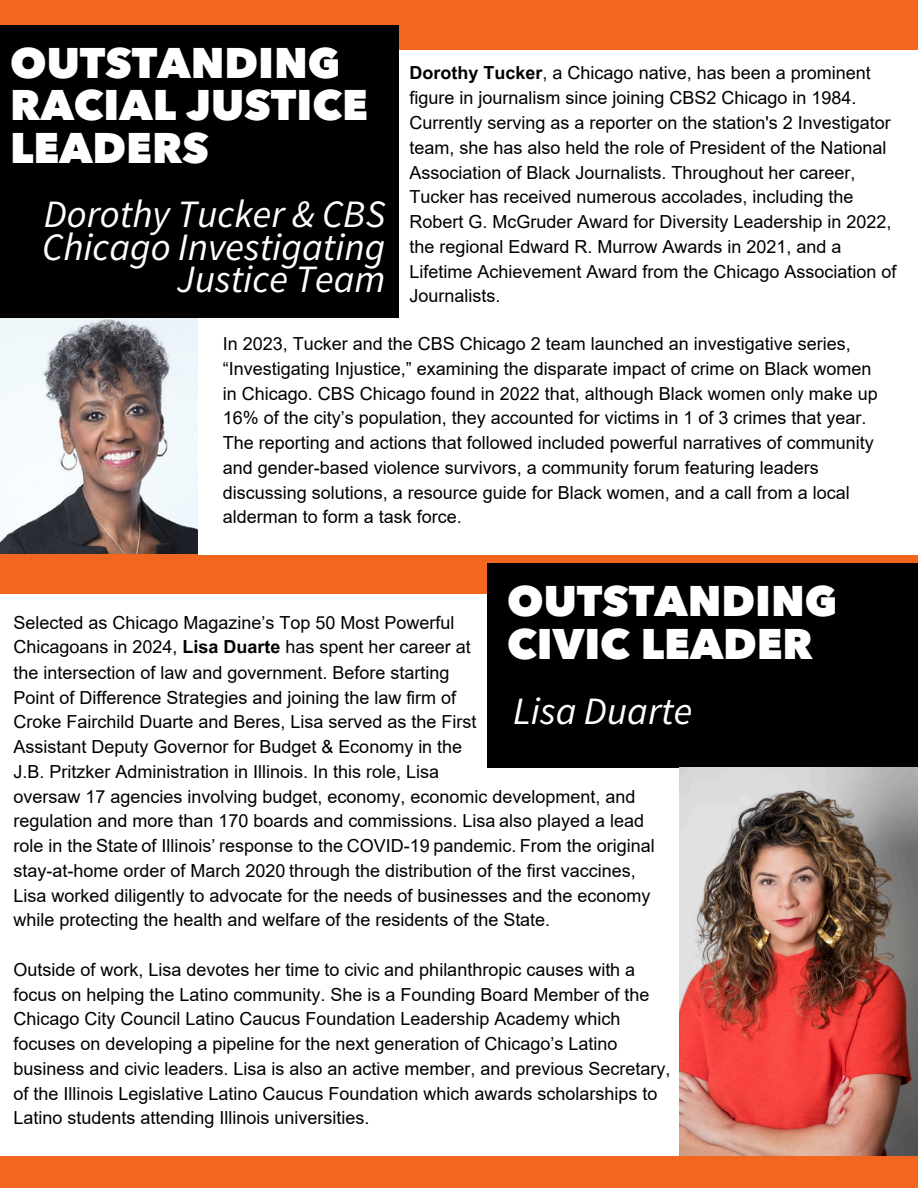
<style>
.page{position:relative;width:918px;height:1188px;background:#f26620}
.page>*{position:absolute;margin:0;border:0;box-sizing:border-box;transform-origin:0 0}
.t1{font:800 42.75px/42.8px "Avenir Next LT Pro";color:#fff}
.t2{font:italic 38.7px/32.7px "Source Sans Pro";color:#fff;text-align:right}
.t3{font:18px/24.8px "Arial";color:#000}
.t4{font:18px "Arial MT Pro";color:#000}
.s1{font-weight:700}
</style>
<div class="page">
<img style="left:0;top:318px;width:198px;height:236px">
<div style="left:198px;top:50px;width:720px;height:504px;background:#fff"></div>
<div style="left:0;top:25px;width:399px;height:293px;background:#000"></div>
<div style="left:0;top:594px;width:743px;height:561px;background:#fff"></div>
<div style="left:487px;top:563px;width:431px;height:204px;background:#000"></div>
<img style="left:680px;top:767px;width:238px;height:388px">
<p class="t1" style="left:10px;top:41px;width:359px">OUTSTANDING<br>RACIAL JUSTICE<br>LEADERS</p>
<p class="t2" style="left:42px;top:197px;width:345px">Dorothy Tucker &amp; CBS<br>Chicago Investigating<br>Justice Team</p>
<h1 class="t4" style="left:410px;top:66px;width:463px"><span class="s1">Dorothy Tucker</span>, a Chicago native, has been a prominent</h1>
<p class="t3" style="left:410px;top:86px;width:448px">figure in journalism since joining CBS2 Chicago in 1984.</p>
<p class="t3" style="left:410px;top:111px;width:483px">Currently serving as a reporter on the station's 2 Investigator</p>
<p class="t3" style="left:410px;top:135px;width:478px">team, she has also held the role of President of the National</p>
<p class="t3" style="left:410px;top:160px;width:447px">Association of Black Journalists. Throughout her career,</p>
<p class="t3" style="left:410px;top:185px;width:446px">Tucker has received numerous accolades, including the</p>
<p class="t3" style="left:410px;top:210px;width:483px">Robert G. McGruder Award for Diversity Leadership in 2022,</p>
<p class="t3" style="left:410px;top:234px;width:433px">the regional Edward R. Murrow Awards in 2021, and a</p>
<p class="t3" style="left:410px;top:259px;width:488px">Lifetime Achievement Award from the Chicago Association of</p>
<p class="t3" style="left:410px;top:284px;width:92px">Journalists.</p>
<p class="t3" style="left:223px;top:332px;width:656px">In 2023, Tucker and the CBS Chicago 2 team launched an investigative series, “Investigating Injustice,” examining the disparate impact of crime on Black women in Chicago. CBS Chicago found in 2022 that, although Black women only make up 16% of the city’s population, they accounted for victims in 1 of 3 crimes that year.<br>The reporting and actions that followed included powerful narratives of community and gender-based violence survivors, a community forum featuring leaders discussing solutions, a resource guide for Black women, and a call from a local alderman to form a task force.</p>
<p class="t1" style="left:507px;top:579px;width:332px">OUTSTANDING<br>CIVIC LEADER</p>
<p class="t2" style="left:513px;top:694px;width:181px">Lisa Duarte</p>
<h1 class="t3" style="left:13px;top:611px;width:442px">Selected as Chicago Magazine’s Top 50 Most Powerful</h1>
<h2 class="t4" style="left:13px;top:640px;width:459px">Chicagoans in 2024, <span class="s1">Lisa Duarte</span> has spent her career at</h2>
<p class="t3" style="left:13px;top:660px;width:437px">the intersection of law and government. Before starting</p>
<p class="t3" style="left:13px;top:685px;width:444px">Point of Difference Strategies and joining the law firm of</p>
<p class="t3" style="left:13px;top:710px;width:464px">Croke Fairchild Duarte and Beres, Lisa served as the First</p>
<p class="t3" style="left:13px;top:735px;width:450px">Assistant Deputy Governor for Budget &amp; Economy in the</p>
<p class="t3" style="left:13px;top:759px;width:427px">J.B. Pritzker Administration in Illinois. In this role, Lisa</p>
<p class="t3" style="left:13px;top:784px;width:632px">oversaw 17 agencies involving budget, economy, economic development, and regulation and more than 170 boards and commissions. Lisa also played a lead</p>
<p class="t3" style="left:13px;top:834px;width:643px">role in the State of Illinois’ response to the COVID-19 pandemic. From the original stay-at-home order of March 2020 through the distribution of the first vaccines,</p>
<p class="t3" style="left:13px;top:883px;width:638px">Lisa worked diligently to advocate for the needs of businesses and the economy while protecting the health and welfare of the residents of the State.</p>
<p class="t3" style="left:13px;top:957px;width:658px">Outside of work, Lisa devotes her time to civic and philanthropic causes with a focus on helping the Latino community. She is a Founding Board Member of the Chicago City Council Latino Caucus Foundation Leadership Academy which focuses on developing a pipeline for the next generation of Chicago’s Latino business and civic leaders. Lisa is also an active member, and previous Secretary, of the Illinois Legislative Latino Caucus Foundation which awards scholarships to Latino students attending Illinois universities.</p>
</div>
